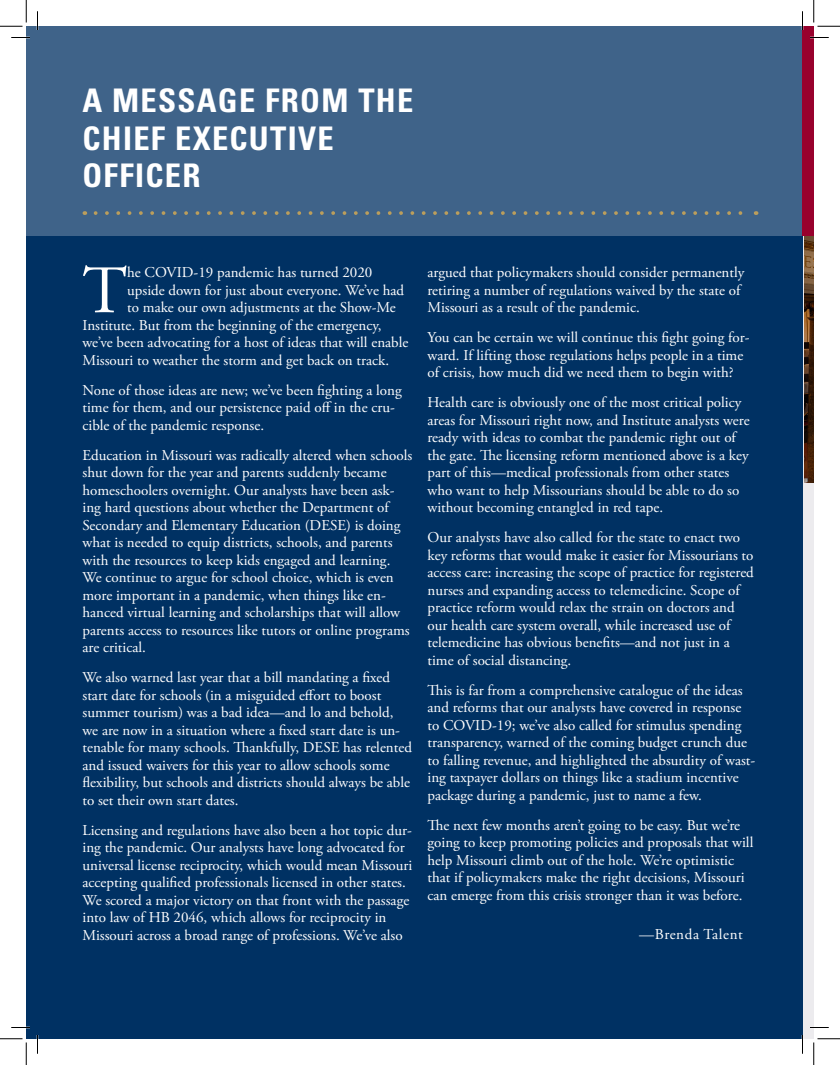
<style>
.page{position:relative;width:840px;height:1065px;background:#fff}
.page>*{position:absolute;margin:0;border:0;box-sizing:border-box;transform-origin:0 0}
.t1{font:67.75px "Adobe Garamond Pro";color:#fff}
.Body_Copy{font:700 condensed 32.5px/37.5px "Univers LT Std";letter-spacing:.04em;color:#fff}
.Body_Copy-2{font:15px/17.5px "Adobe Garamond Pro";color:#fff}
.Body_Copy-3{font:15px "Adobe Garamond Pro";letter-spacing:.04em;color:#fff}
</style>
<div class="page">
<div style="left:793px;top:178px;width:21px;height:861px;background:#ecebee"></div>
<img style="left:804px;top:236px;width:10px;height:247px">
<div style="left:26px;top:26px;width:776px;height:1013px;background:#003163"></div>
<div style="left:26px;top:26px;width:776px;height:210px;background:#3f6389"></div>
<div style="left:802px;top:26px;width:12px;height:210px;background:#98012d"></div>
<svg style="left:96px;top:211px;width:647px;height:4px"></svg>
<svg style="left:11px;top:37px;width:19px;height:1px"></svg>
<svg style="left:810px;top:37px;width:19px;height:1px"></svg>
<svg style="left:11px;top:1027px;width:19px;height:1px"></svg>
<svg style="left:810px;top:1027px;width:19px;height:1px"></svg>
<svg style="left:37px;top:11px;width:1px;height:19px"></svg>
<svg style="left:37px;top:1035px;width:1px;height:19px"></svg>
<svg style="left:802px;top:11px;width:1px;height:19px"></svg>
<svg style="left:802px;top:1035px;width:1px;height:19px"></svg>
<svg style="left:0;top:0;width:27px;height:27px"></svg>
<svg style="left:0;top:1039px;width:27px;height:26px"></svg>
<svg style="left:814px;top:0;width:26px;height:27px"></svg>
<svg style="left:814px;top:1039px;width:26px;height:26px"></svg>
<p class="Body_Copy" style="left:82px;top:82px;width:332px">A MESSAGE FROM THE<br>CHIEF EXECUTIVE<br>OFFICER</p>
<p class="t1" style="left:82px;top:250px;width:46px">T</p>
<p class="Body_Copy-2" style="left:127px;top:264px;width:247px">he COVID-19 pandemic has turned 2020</p>
<p class="Body_Copy-2" style="left:127px;top:282px;width:278px">upside down for just about everyone. We’ve had</p>
<p class="Body_Copy-2" style="left:127px;top:299px;width:270px">to make our own adjustments at the Show-Me</p>
<p class="Body_Copy-2" style="left:82px;top:317px;width:300px">Institute. But from the beginning of the emergency,</p>
<p class="Body_Copy-2" style="left:82px;top:334px;width:327px">we’ve been advocating for a host of ideas that will enable</p>
<p class="Body_Copy-2" style="left:82px;top:352px;width:308px">Missouri to weather the storm and get back on track.</p>
<p class="Body_Copy-2" style="left:82px;top:382px;width:321px">None of those ideas are new; we’ve been fighting a long time for them, and our persistence paid off in the cru&shy;cible of the pandemic response.</p>
<p class="Body_Copy-2" style="left:82px;top:447px;width:331px">Education in Missouri was radically altered when schools shut down for the year and parents suddenly became homeschoolers overnight. Our analysts have been ask&shy;ing hard questions about whether the Department of Secondary and Elementary Education (DESE) is doing what is needed to equip districts, schools, and parents with the resources to keep kids engaged and learning.<br>We continue to argue for school choice, which is even more important in a pandemic, when things like en&shy;hanced virtual learning and scholarships that will allow parents access to resources like tutors or online programs are critical.</p>
<p class="Body_Copy-2" style="left:82px;top:669px;width:331px">We also warned last year that a bill mandating a fixed start date for schools (in a misguided effort to boost summer tourism) was a bad idea—and lo and behold, we are now in a situation where a fixed start date is un&shy;tenable for many schools. Thankfully, DESE has relented and issued waivers for this year to allow schools some flexibility, but schools and districts should always be able to set their own start dates.</p>
<p class="Body_Copy-2" style="left:82px;top:822px;width:331px">Licensing and regulations have also been a hot topic dur&shy;ing the pandemic. Our analysts have long advocated for universal license reciprocity, which would mean Missouri accepting qualified professionals licensed in other states.<br>We scored a major victory on that front with the passage into law of HB 2046, which allows for reciprocity in Missouri across a broad range of professions. We’ve also</p>
<p class="Body_Copy-2" style="left:428px;top:264px;width:318px">argued that policymakers should consider permanently retiring a number of regulations waived by the state of<br>Missouri as a result of the pandemic.</p>
<p class="Body_Copy-2" style="left:428px;top:329px;width:324px">You can be certain we will continue this fight going for&shy;ward. If lifting those regulations helps people in a time of crisis, how much did we need them to begin with?</p>
<p class="Body_Copy-2" style="left:428px;top:394px;width:324px">Health care is obviously one of the most critical policy areas for Missouri right now, and Institute analysts were ready with ideas to combat the pandemic right out of the gate. The licensing reform mentioned above is a key part of this—medical professionals from other states who want to help Missourians should be able to do so without becoming entangled in red tape.</p>
<p class="Body_Copy-2" style="left:428px;top:529px;width:328px">Our analysts have also called for the state to enact two key reforms that would make it easier for Missourians to access care: increasing the scope of practice for registered nurses and expanding access to telemedicine. Scope of practice reform would relax the strain on doctors and our health care system overall, while increased use of telemedicine has obvious benefits—and not just in a time of social distancing.</p>
<p class="Body_Copy-2" style="left:428px;top:682px;width:329px">This is far from a comprehensive catalogue of the ideas and reforms that our analysts have covered in response to COVID-19; we’ve also called for stimulus spending transparency, warned of the coming budget crunch due to falling revenue, and highlighted the absurdity of wast&shy;ing taxpayer dollars on things like a stadium incentive package during a pandemic, just to name a few.</p>
<p class="Body_Copy-2" style="left:428px;top:817px;width:327px">The next few months aren’t going to be easy. But we’re going to keep promoting policies and proposals that will help Missouri climb out of the hole. We’re optimistic that if policymakers make the right decisions, Missouri can emerge from this crisis stronger than it was before.</p>
<p class="Body_Copy-3" style="left:639px;top:925px;width:105px">—Brenda Talent</p>
</div>
